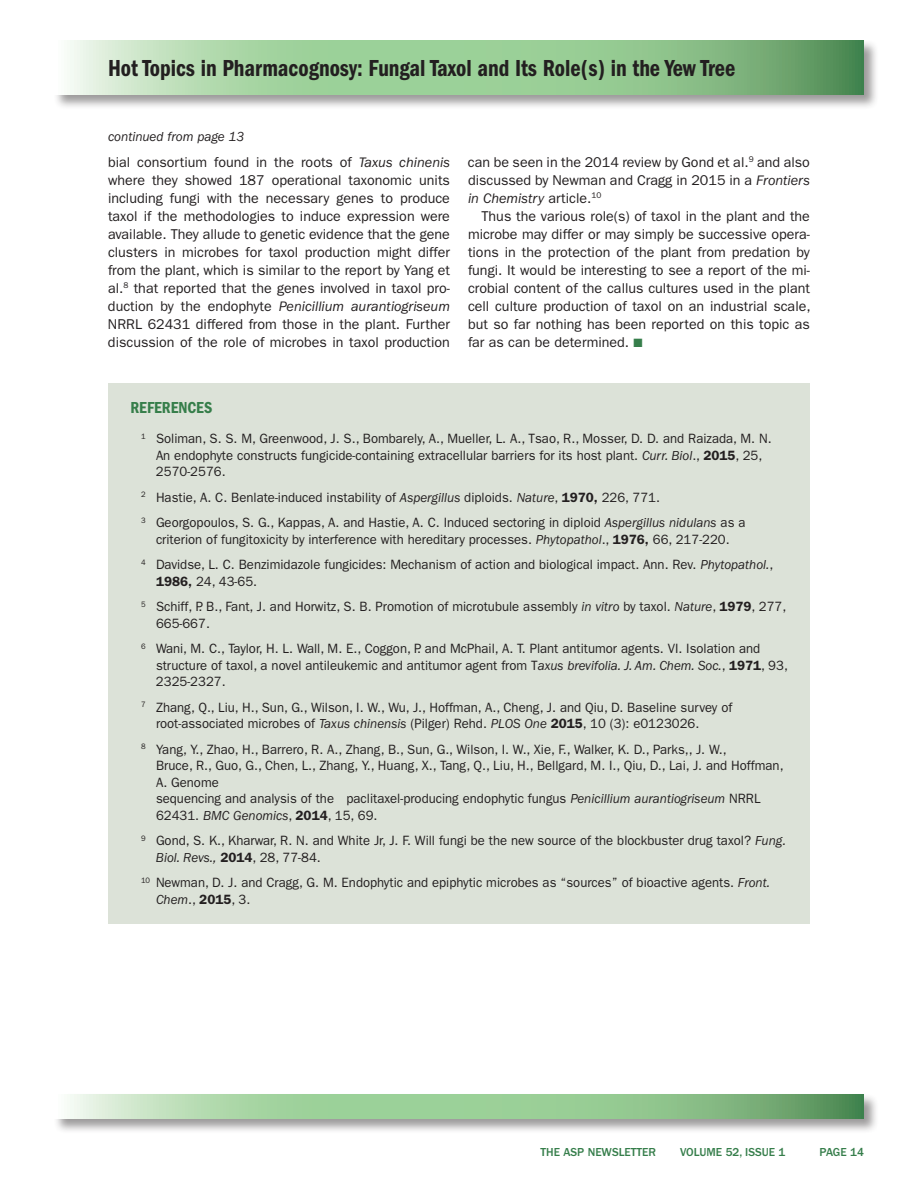
<style>
.page{position:relative;width:918px;height:1188px;background:#fff}
.page>*{position:absolute;margin:0;border:0;box-sizing:border-box;transform-origin:0 0}
.continued_HED{font:24px "ITC Franklin Gothic Std Dm Cd";color:#231f20;scale:.93 1}
.bibliography{font:16.5px "ITC Franklin Gothic Std Dm Cd";color:#367e4a}
.body_A_with_indent{font:14.25px/18px "ITC Franklin Gothic Std";color:#231f20;text-align:justify}
.footnote{font:13.5px/16.5px "ITC Franklin Gothic Std";color:#231f20}
.staff_name{font:italic 13.5px "ITC Franklin Gothic Std";color:#231f20}
.t1{font:500 12px "ITC Franklin Gothic Std";color:#367e4b}
.s1{font-style:italic}
.s2{color:#367e4b}
.s3{font-weight:600}
</style>
<div class="page">
<div style="left:53px;top:39px;width:827px;height:71px;background:#231f20;opacity:.45"></div>
<svg style="left:54px;top:40px;width:810px;height:54px;background:#9dcb9b"></svg>
<div style="left:53px;top:1093px;width:827px;height:41px;background:#231f20;opacity:.45"></div>
<svg style="left:54px;top:1094px;width:810px;height:25px;background:#9ccb9a"></svg>
<div style="left:108px;top:383px;width:702px;height:540px;background:#dce2d8"></div>
<p class="continued_HED" style="left:108px;top:54px;width:676px">Hot Topics in Pharmacognosy: Fungal Taxol and Its Role(s) in the Yew Tree</p>
<p class="staff_name" style="left:108px;top:129px;width:138px">continued from page 13</p>
<p class="body_A_with_indent" style="left:108px;top:153px;width:344px">bial consortium found in the roots of <span class="s1">Taxus chinenis </span>where they showed 187 operational taxonomic units including fungi with the necessary genes to produce taxol if the methodologies to induce expression were available. They allude to genetic evidence that the gene clusters in microbes for taxol production might differ from the plant, which is similar to the report by Yang et al.<sup>8</sup> that reported that the genes involved in taxol pro&shy;duction by the endophyte <span class="s1">Penicillium aurantiogriseum </span>NRRL 62431 differed from those in the plant. Further discussion of the role of microbes in taxol production</p>
<p class="body_A_with_indent" style="left:468px;top:153px;width:344px">can be seen in the 2014 review by Gond et al.<sup>9</sup> and also discussed by Newman and Cragg in 2015 in a <span class="s1">Frontiers in Chemistry</span> article.<sup>10</sup></p>
<p class="body_A_with_indent" style="left:468px;top:207px;width:344px;text-indent:13px">Thus the various role(s) of taxol in the plant and the microbe may differ or may simply be successive opera&shy;tions in the protection of the plant from predation by fungi. It would be interesting to see a report of the mi&shy;crobial content of the callus cultures used in the plant cell culture production of taxol on an industrial scale, but so far nothing has been reported on this topic as far as can be determined. <span class="s2">■</span></p>
<p class="bibliography" style="left:130px;top:398px;width:83px">REFERENCES</p>
<p class="footnote" style="left:156px;top:430px;width:617px;text-indent:-15px"><sup>1</sup> Soliman, S. S. M, Greenwood, J. S., Bombarely, A., Mueller, L. A., Tsao, R., Mosser, D. D. and Raizada, M. N.<br>An endophyte constructs fungicide-containing extracellular barriers for its host plant. <span class="s1">Curr. Biol</span>., <span class="s3">2015</span>, 25,<br>2570-2576.</p>
<p class="footnote" style="left:141px;top:489px;width:521px"><sup>2</sup> Hastie, A. C. Benlate-induced instability of <span class="s1">Aspergillus</span> diploids. <span class="s1">Nature</span>, <span class="s3">1970,</span> 226, 771.</p>
<p class="footnote" style="left:141px;top:514px;width:606px;text-align:center"><sup>3</sup> Georgopoulos, S. G., Kappas, A. and Hastie, A. C. Induced sectoring in diploid <span class="s1">Aspergillus nidulans</span> as a criterion of fungitoxicity by interference with hereditary processes. <span class="s1">Phytopathol</span>., <span class="s3">1976,</span> 66, 217-220.</p>
<p class="footnote" style="left:156px;top:556px;width:619px;text-indent:-15px"><sup>4</sup> Davidse, L. C. Benzimidazole fungicides: Mechanism of action and biological impact. Ann. Rev. <span class="s1">Phytopathol.</span>,<br><span class="s3">1986,</span> 24, 43-65.</p>
<p class="footnote" style="left:156px;top:598px;width:632px;text-indent:-15px"><sup>5</sup> Schiff, P. B., Fant, J. and Horwitz, S. B. Promotion of microtubule assembly <span class="s1">in vitro</span> by taxol. <span class="s1">Nature</span>, <span class="s3">1979</span>, 277,<br>665-667.</p>
<p class="footnote" style="left:156px;top:640px;width:633px;text-indent:-15px"><sup>6</sup> Wani, M. C., Taylor, H. L. Wall, M. E., Coggon, P. and McPhail, A. T. Plant antitumor agents. VI. Isolation and structure of taxol, a novel antileukemic and antitumor agent from T<span class="s1">axus brevifolia. J. Am. Chem. Soc.</span>, <span class="s3">1971</span>, 93,<br>2325-2327.</p>
<p class="footnote" style="left:156px;top:699px;width:578px;text-indent:-15px"><sup>7</sup> Zhang, Q., Liu, H., Sun, G., Wilson, I. W., Wu, J., Hoffman, A., Cheng, J. and Qiu, D. Baseline survey of root-associated microbes of <span class="s1">Taxus chinensis</span> (Pilger) Rehd. <span class="s1">PLOS One</span> <span class="s3">2015</span>, 10 (3): e0123026.</p>
<p class="footnote" style="left:156px;top:741px;width:629px;text-indent:-15px"><sup>8</sup> Yang, Y., Zhao, H., Barrero, R. A., Zhang, B., Sun, G., Wilson, I. W., Xie, F., Walker, K. D., Parks,, J. W.,<br>Bruce, R., Guo, G., Chen, L., Zhang, Y., Huang, X., Tang, Q., Liu, H., Bellgard, M. I., Qiu, D., Lai, J. and Hoffman, A. Genome<br>sequencing and analysis of the paclitaxel-producing endophytic fungus <span class="s1">Penicillium aurantiogriseum</span> NRRL 62431. <span class="s1">BMC Genomics</span>, <span class="s3">2014</span>, 15, 69.</p>
<p class="footnote" style="left:156px;top:832px;width:632px;text-indent:-15px"><sup>9</sup> Gond, S. K., Kharwar, R. N. and White Jr, J. F. Will fungi be the new source of the blockbuster drug taxol? <span class="s1">Fung.<br>Biol. Revs.,</span> <span class="s3">2014</span>, 28, 77-84.</p>
<p class="footnote" style="left:156px;top:874px;width:616px;text-indent:-15px"><sup>10</sup> Newman, D. J. and Cragg, G. M. Endophytic and epiphytic microbes as “sources” of bioactive agents. <span class="s1">Front.<br>Chem</span>., <span class="s3">2015</span>, 3.</p>
<p class="t1" style="left:540px;top:1145px;width:117px">THE ASP NEWSLETTER</p>
<p class="t1" style="left:680px;top:1145px;width:107px">VOLUME 52, ISSUE 1</p>
<p class="t1" style="left:820px;top:1145px;width:46px">PAGE 14</p>
</div>
